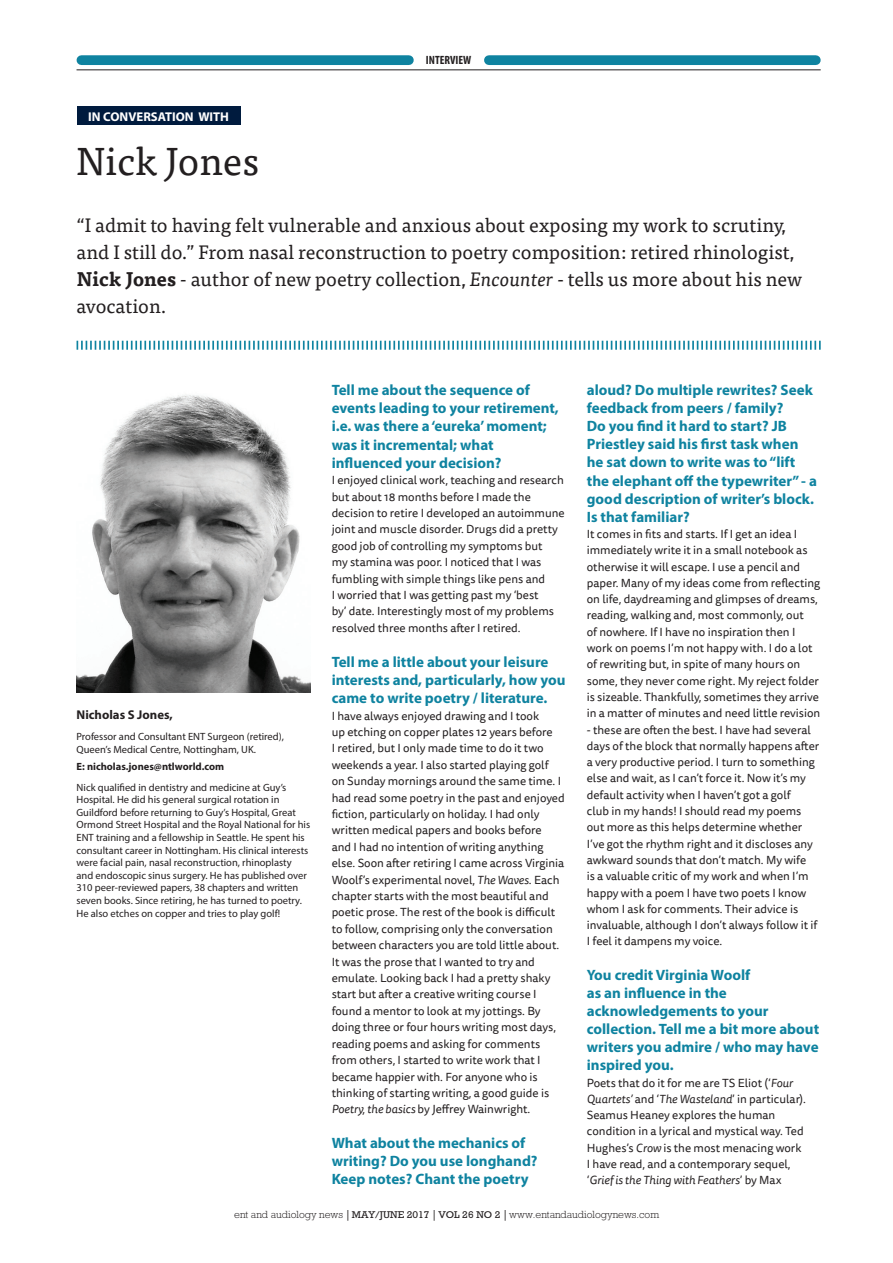
<style>
.page{position:relative;width:893px;height:1263px;background:#fff}
.page>*{position:absolute;margin:0;border:0;box-sizing:border-box;transform-origin:0 0}
.feature_Headline{font:39px "Tisa Pro";color:#231f20}
.feature_Standfirst{font:19.5px/27px "Tisa Pro";color:#231f20}
.question_in_Review_s{font:700 15px/18.1px "Myriad Pro";color:#0f83a0}
.feature_body_no_inde{font:700 15px/18.1px "Myriad Pro";color:#0f83a0}
.t1{font:700 12.75px "Myriad Pro";color:#fff}
.feature_Author_name{font:700 12.75px "Myriad Pro";color:#231f20}
.t2{font:700 condensed 12px "Myriad Pro";color:#231f20}
.feature_body_no_inde-2{font:11.7px/16.4px "Tisa Sans Pro";color:#231f20}
.feature_author_bioda{font:10.5px/12.6px "Myriad Pro";color:#231f20}
.t3{font:300 10.5px "Rockwell";color:#231f20}
.feature_Author_conta{font:700 10.5px "Myriad Pro";color:#231f20}
.s1{font-weight:700}
.s2{font-style:italic}
.s3{font-family:"Adobe Caslon Pro";font-weight:700}
.s4{font-weight:400;font-size:10.05px}
</style>
<div class="page">
<div style="left:77px;top:106px;width:164px;height:19px;background:#001b3e"></div>
<svg style="left:77px;top:341px;width:744px;height:9px"></svg>
<img style="left:77px;top:395px;width:233px;height:298px">
<hr style="left:77px;top:70px;width:744px;height:1px;background:#231f20">
<div style="left:81px;top:55px;width:328px;height:10px;background:#0f83a0"></div>
<div style="left:489px;top:55px;width:327px;height:10px;background:#0f83a0"></div>
<p class="t1" style="left:88px;top:108px;width:142px">IN CONVERSATION WITH</p>
<p class="t2" style="left:426px;top:53px;width:47px">INTERVIEW</p>
<p class="feature_Headline" style="left:77px;top:133px;width:184px">Nick Jones</p>
<p class="feature_Standfirst" style="left:77px;top:211px;width:727px">“I admit to having felt vulnerable and anxious about exposing my work to scrutiny, and I still do.” From nasal reconstruction to poetry composition: retired rhinologist, <span class="s1">Nick Jones</span> - author of new poetry collection, <span class="s2">Encounter</span> - tells us more about his new avocation.</p>
<p class="feature_Author_name" style="left:77px;top:706px;width:98px">Nicholas S Jones,</p>
<p class="feature_author_bioda" style="left:77px;top:730px;width:209px">Professor and Consultant ENT Surgeon (retired),<br>Queen’s Medical Centre, Nottingham, UK.</p>
<p class="feature_Author_conta" style="left:77px;top:759px;width:149px">E: nicholas.jones@ntlworld.com</p>
<p class="feature_author_bioda" style="left:77px;top:781px;width:235px">Nick qualified in dentistry and medicine at Guy’s Hospital. He did his general surgical rotation in Guildford before returning to Guy’s Hospital, Great Ormond Street Hospital and the Royal National for his ENT training and a fellowship in Seattle. He spent his consultant career in Nottingham. His clinical interests were facial pain, nasal reconstruction, rhinoplasty and endoscopic sinus surgery. He has published over 310 peer-reviewed papers, 38 chapters and written seven books. Since retiring, he has turned to poetry.<br>He also etches on copper and tries to play golf!</p>
<p class="question_in_Review_s" style="left:332px;top:380px;width:229px">Tell me about the sequence of events leading to your retirement, i.e. was there a ‘eureka’ moment; was it incremental; what influenced your decision?</p>
<p class="feature_body_no_inde-2" style="left:332px;top:472px;width:235px">I enjoyed clinical work, teaching and research but about 18 months before I made the decision to retire I developed an autoimmune joint and muscle disorder. Drugs did a pretty good job of controlling my symptoms but<br>my stamina was poor. I noticed that I was fumbling with simple things like pens and<br>I worried that I was getting past my ‘best<br>by’ date. Interestingly most of my problems resolved three months after I retired.</p>
<p class="question_in_Review_s" style="left:332px;top:652px;width:235px">Tell me a little about your leisure interests and, particularly, how you came to write poetry / literature.</p>
<p class="feature_body_no_inde-2" style="left:332px;top:708px;width:235px">I have always enjoyed drawing and I took<br>up etching on copper plates 12 years before<br>I retired, but I only made time to do it two weekends a year. I also started playing golf<br>on Sunday mornings around the same time. I had read some poetry in the past and enjoyed fiction, particularly on holiday. I had only written medical papers and books before<br>and I had no intention of writing anything else. Soon after retiring I came across Virginia Woolf’s experimental novel, <span class="s2">The Waves</span>. Each chapter starts with the most beautiful and poetic prose. The rest of the book is difficult to follow, comprising only the conversation between characters you are told little about.<br>It was the prose that I wanted to try and emulate. Looking back I had a pretty shaky start but after a creative writing course I found a mentor to look at my jottings. By doing three or four hours writing most days, reading poems and asking for comments from others, I started to write work that I became happier with. For anyone who is thinking of starting writing, a good guide is <span class="s2">Poetry, the basics</span> by Jeffrey Wainwright.</p>
<p class="feature_body_no_inde" style="left:332px;top:1133px;width:207px">What about the mechanics of writing? Do you use longhand?<br>Keep notes? Chant the poetry</p>
<p class="feature_body_no_inde" style="left:587px;top:380px;width:232px">aloud? Do multiple rewrites? Seek feedback from peers / family?<br>Do you find it hard to start? JB<br>Priestley said his first task when he sat down to write was to “lift the elephant off the typewriter” - a good description of writer’s block.<br>Is that familiar?</p>
<p class="feature_body_no_inde-2" style="left:587px;top:526px;width:235px">It comes in fits and starts. If I get an idea I immediately write it in a small notebook as otherwise it will escape. I use a pencil and paper. Many of my ideas come from reflecting on life, daydreaming and glimpses of dreams, reading, walking and, most commonly, out<br>of nowhere. If I have no inspiration then I work on poems I’m not happy with. I do a lot of rewriting but, in spite of many hours on some, they never come right. My reject folder is sizeable. Thankfully, sometimes they arrive in a matter of minutes and need little revision</p>
<p class="feature_body_no_inde-2" style="left:587px;top:722px;width:234px">- these are often the best. I have had several days of the block that normally happens after a very productive period. I turn to something else and wait, as I can’t force it. Now it’s my default activity when I haven’t got a golf<br>club in my hands! I should read my poems out more as this helps determine whether I’ve got the rhythm right and it discloses any awkward sounds that don’t match. My wife<br>is a valuable critic of my work and when I’m happy with a poem I have two poets I know whom I ask for comments. Their advice is invaluable, although I don’t always follow it if I feel it dampens my voice.</p>
<p class="question_in_Review_s" style="left:587px;top:965px;width:234px">You credit Virginia Woolf<br>as an influence in the acknowledgements to your collection. Tell me a bit more about writers you admire / who may have inspired you.</p>
<p class="feature_body_no_inde-2" style="left:587px;top:1074px;width:221px">Poets that do it for me are TS Eliot (‘<span class="s2">Four Quartets’</span> and ‘<span class="s2">The Wasteland</span>’ in particular).<br>Seamus Heaney explores the human condition in a lyrical and mystical way. Ted Hughes’s <span class="s2">Crow</span> is the most menacing work I have read, and a contemporary sequel, ‘<span class="s2">Grief is the Thing with Feathers</span>’ by Max</p>
<p class="t3" style="left:234px;top:1208px;width:426px">ent and audiology news <span class="s3">|</span> <span class="s4">MAY/JUNE 2017</span> <span class="s3">|</span> <span class="s4">VOL 26 NO 2</span> <span class="s3">|</span> www.entandaudiologynews.com</p>
</div>
